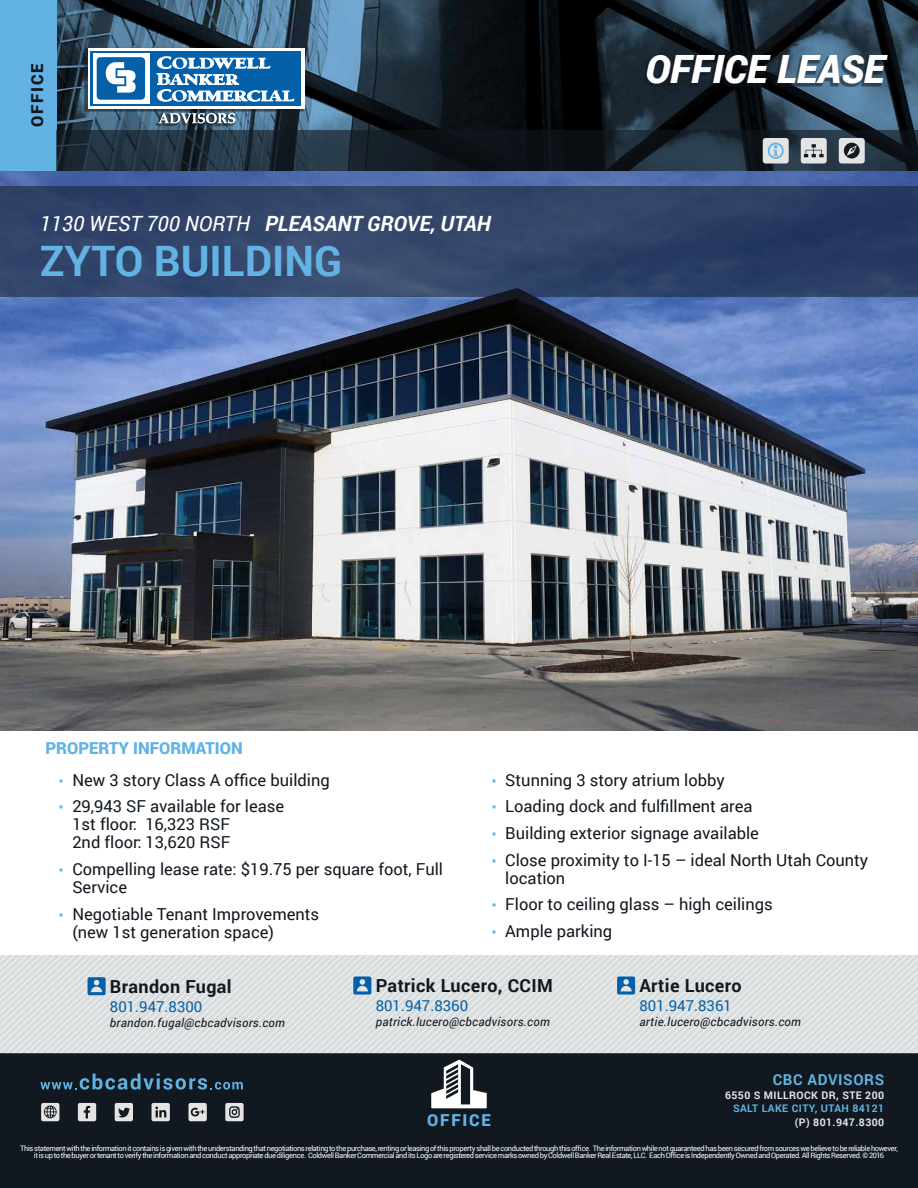
<style>
.page{position:relative;width:918px;height:1188px;background:#fff}
.page>*{position:absolute;margin:0;border:0;box-sizing:border-box;transform-origin:0 0}
.t1{font:700 42px "Roboto";color:#62b3e4}
.t2{font:italic 900 39px "Roboto";color:#fff}
.t3{font:italic 700 21px "Roboto";color:#fff}
.t4{font:700 18px "Roboto";letter-spacing:.02em;color:#11181f}
.t5{font:16.5px/18px "Roboto";color:#11181f}
.t6{font:900 16.5px "Roboto";color:#62b3e4}
.t7{font:900 16.5px "Roboto";letter-spacing:.1em;color:#11181f}
.t8{font:15px "Roboto";color:#0460a9}
.t9{font:700 15px "Roboto";letter-spacing:.04em;color:#62b3e4}
.t10{font:italic 12px "Roboto";letter-spacing:.02em;color:#11181f}
.t11{font:700 10.5px "Roboto";letter-spacing:.04em;color:#e5e4e4}
.t12{font:700 10.5px "Roboto";letter-spacing:.04em;color:#62b3e4}
.t13{font:7.5px/7.5px "Roboto";letter-spacing:-.05em;color:#fff;text-align:center}
.s1{font-weight:400}
.s2{font-weight:500;font-size:13.5px;color:#62b3e4}
</style>
<div class="page">
<div style="left:0;top:1053px;width:918px;height:135px;background:#11181f"></div>
<img style="left:0;top:0;width:918px;height:730px">
<svg style="left:431px;top:1060px;width:56px;height:48px"></svg>
<div style="left:0;top:0;width:56px;height:171px;background:#62b3e4"></div>
<svg style="left:56px;top:130px;width:862px;height:41px"></svg>
<div style="left:644px;top:55px;width:244px;height:32px;background:#11181f;opacity:.55"></div>
<svg style="left:0;top:955px;width:918px;height:98px"></svg>
<svg style="left:0;top:186px;width:918px;height:111px;fill:#314369"></svg>
<svg style="left:801px;top:138px;width:26px;height:26px"></svg>
<svg style="left:839px;top:138px;width:26px;height:26px"></svg>
<svg style="left:763px;top:138px;width:26px;height:26px"></svg>
<svg style="left:225px;top:1103px;width:19px;height:18px"></svg>
<svg style="left:188px;top:1103px;width:19px;height:18px"></svg>
<svg style="left:152px;top:1103px;width:18px;height:18px"></svg>
<svg style="left:115px;top:1103px;width:18px;height:18px"></svg>
<svg style="left:78px;top:1103px;width:18px;height:18px"></svg>
<svg style="left:41px;top:1103px;width:18px;height:18px"></svg>
<svg style="left:40px;top:1074px;width:203px;height:16px"></svg>
<div style="left:155px;top:113px;width:14px;height:14px;background:#11181f;opacity:.55"></div>
<div style="left:166px;top:113px;width:14px;height:14px;background:#11181f;opacity:.55"></div>
<div style="left:177px;top:113px;width:15px;height:14px;background:#11181f;opacity:.55"></div>
<div style="left:188px;top:113px;width:9px;height:14px;background:#11181f;opacity:.55"></div>
<div style="left:194px;top:113px;width:11px;height:14px;background:#11181f;opacity:.55"></div>
<div style="left:202px;top:113px;width:15px;height:14px;background:#11181f;opacity:.55"></div>
<div style="left:214px;top:113px;width:13px;height:14px;background:#11181f;opacity:.55"></div>
<div style="left:224px;top:113px;width:12px;height:14px;background:#11181f;opacity:.55"></div>
<div style="left:84px;top:47px;width:221px;height:65px;background:#11181f;opacity:.55"></div>
<svg style="left:88px;top:48px;width:216px;height:61px"></svg>
<div style="left:91px;top:51px;width:210px;height:54px;background:#0460a9"></div>
<div style="left:93px;top:53px;width:56px;height:51px;background:#fff"></div>
<div style="left:97px;top:57px;width:48px;height:43px;background:#0460a9;border-radius:4px"></div>
<svg style="left:106px;top:62px;width:30px;height:31px"></svg>
<svg style="left:157px;top:56px;width:137px;height:45px"></svg>
<svg style="left:159px;top:113px;width:76px;height:10px"></svg>
<h3 class="t7" style="left:26px;top:127px;width:65px;rotate:-90deg">OFFICE</h3>
<h2 class="t2" style="left:645px;top:42px;width:241px">OFFICE LEASE</h2>
<h3 class="t3" style="left:40px;top:208px;width:453px"><span class="s1">1130 WEST 700 NORTH</span> PLEASANT GROVE, UTAH</h3>
<h1 class="t1" style="left:40px;top:231px;width:304px">ZYTO BUILDING</h1>
<h3 class="t6" style="left:45px;top:737px;width:199px">PROPERTY INFORMATION</h3>
<h3 class="t5" style="left:59px;top:770px;width:272px"><span class="s2">•</span> New 3 story Class A office building</h3>
<h3 class="t5" style="left:72px;top:797px;width:213px;text-indent:-14px"><span class="s2">•</span> 29,943 SF available for lease<br>1st floor: 16,323 RSF<br>2nd floor: 13,620 RSF</h3>
<h3 class="t5" style="left:72px;top:859px;width:372px;text-indent:-14px"><span class="s2">•</span> Compelling lease rate: $19.75 per square foot, Full<br>Service</h3>
<h3 class="t5" style="left:72px;top:904px;width:248px;text-indent:-14px"><span class="s2">•</span> Negotiable Tenant Improvements (new 1st generation space)</h3>
<h3 class="t5" style="left:492px;top:770px;width:234px"><span class="s2">•</span> Stunning 3 story atrium lobby</h3>
<h3 class="t5" style="left:492px;top:797px;width:262px"><span class="s2">•</span> Loading dock and fulfillment area</h3>
<h3 class="t5" style="left:492px;top:823px;width:269px"><span class="s2">•</span> Building exterior signage available</h3>
<h3 class="t5" style="left:505px;top:850px;width:364px;text-indent:-14px"><span class="s2">•</span> Close proximity to I-15 – ideal North Utah County location</h3>
<h3 class="t5" style="left:492px;top:895px;width:282px"><span class="s2">•</span> Floor to ceiling glass – high ceilings</h3>
<h3 class="t5" style="left:492px;top:921px;width:122px"><span class="s2">•</span> Ample parking</h3>
<h3 class="t4" style="left:110px;top:974px;width:123px">Brandon Fugal</h3>
<h3 class="t8" style="left:110px;top:996px;width:94px">801.947.8300</h3>
<h3 class="t10" style="left:110px;top:1014px;width:177px">brandon.fugal@cbcadvisors.com</h3>
<h3 class="t4" style="left:376px;top:973px;width:179px">Patrick Lucero, CCIM</h3>
<h3 class="t8" style="left:376px;top:995px;width:94px">801.947.8360</h3>
<h3 class="t10" style="left:376px;top:1014px;width:176px">patrick.lucero@cbcadvisors.com</h3>
<h3 class="t6" style="left:427px;top:1108px;width:65px">OFFICE</h3>
<h3 class="t4" style="left:639px;top:973px;width:104px">Artie Lucero</h3>
<h3 class="t8" style="left:639px;top:995px;width:94px">801.947.8361</h3>
<h3 class="t10" style="left:639px;top:1014px;width:163px">artie.lucero@cbcadvisors.com</h3>
<h3 class="t9" style="left:773px;top:1069px;width:113px">CBC ADVISORS</h3>
<h3 class="t11" style="left:725px;top:1088px;width:161px">6550 S MILLROCK DR, STE 200</h3>
<h3 class="t12" style="left:733px;top:1101px;width:153px">SALT LAKE CITY, UTAH 84121</h3>
<h3 class="t11" style="left:795px;top:1115px;width:91px">(P) 801.947.8300</h3>
<p class="t13" style="left:20px;top:1144px;width:879px">This statement with the information it contains is given with the understanding that negotiations relating to the purchase, renting or leasing of this property shall be conducted through this office. The information while not guaranteed has been secured from sources we believe to be reliable however, it is up to the buyer or tenant to verify the information and conduct appropriate due diligence. Coldwell Banker Commercial and its Logo are registered service marks owned by Coldwell Banker Real Estate, LLC. Each Office is Independently Owned and Operated. All Rights Reserved. © 2016</p>
</div>
